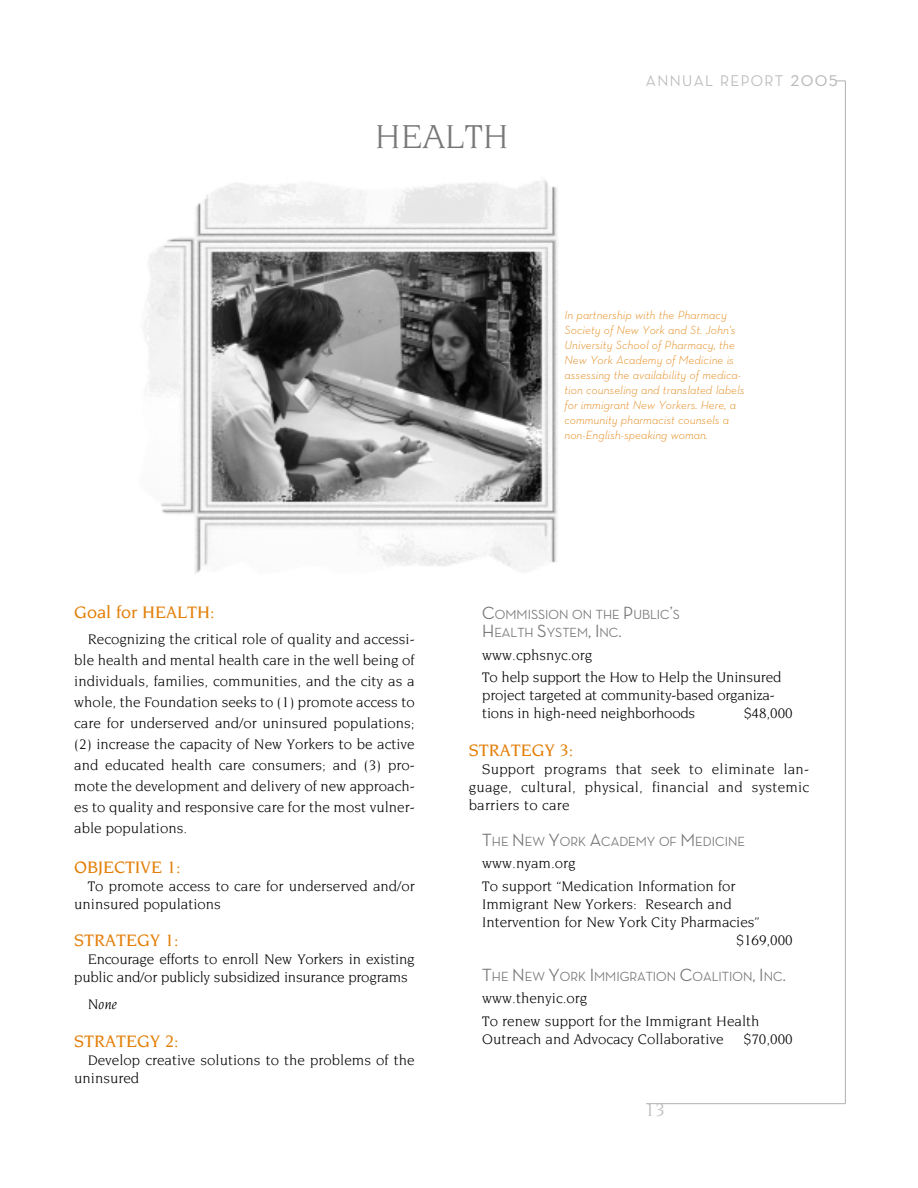
<style>
.page{position:relative;width:918px;height:1188px;background:#fff}
.page>*{position:absolute;margin:0;border:0;box-sizing:border-box;transform-origin:0 0}
.t1{font:36px "Novarese";color:#777}
.t2{font:19.5px "Novarese";color:#bababa}
.t3{font:500 18px "Novarese";color:#e3800a}
.t4{font:500 15.75px "Neutra Display";letter-spacing:.09em;color:#bababa}
.t5{font:15px/21px "Novarese";color:#000}
.t6{font:italic 15px "Novarese";color:#000}
.t7{font:500 13.5px/18px "Neutra Display";color:#777}
.t8{font:italic 300 12px/15px "Neutra Text";color:#e3800a}
.s1{font-size:21px}
.s2{font-size:18px}
</style>
<div class="page">
<hr style="left:845px;top:81px;width:1px;height:1023px;background:#bababa">
<hr style="left:646px;top:1103px;width:199px;height:1px;background:#bababa">
<img style="left:143px;top:179px;width:415px;height:394px">
<h1 class="t1" style="left:375px;top:121px;width:136px">HEALTH</h1>
<p class="t4" style="left:646px;top:74px;width:194px">ANNUAL REPORT <span class="s1">2005</span></p>
<p class="t8" style="left:565px;top:309px;width:182px">In partnership with the Pharmacy Society of New York and St. John’s University School of Pharmacy, the New York Academy of Medicine is assessing the availability of medica&shy;tion counseling and translated labels for immigrant New Yorkers. Here, a community pharmacist counsels a non-English-speaking woman.</p>
<p class="t3" style="left:74px;top:605px;width:142px">Goal for HEALTH:</p>
<p class="t5" style="left:74px;top:629px;width:342px;text-align:justify;text-indent:14px">Recognizing the critical role of quality and accessi&shy;ble health and mental health care in the well being of individuals, families, communities, and the city as a whole, the Foundation seeks to (1) promote access to care for underserved and/or uninsured populations; (2) increase the capacity of New Yorkers to be active and educated health care consumers; and (3) pro&shy;mote the development and delivery of new approach&shy;es to quality and responsive care for the most vulner&shy;able populations.</p>
<p class="t3" style="left:74px;top:860px;width:108px">OBJECTIVE 1:</p>
<p class="t5" style="left:74px;top:878px;width:342px;line-height:18px;text-indent:14px">To promote access to care for underserved and/or uninsured populations</p>
<p class="t3" style="left:74px;top:933px;width:106px">STRATEGY 1:</p>
<p class="t5" style="left:74px;top:951px;width:342px;line-height:18px;text-indent:14px">Encourage efforts to enroll New Yorkers in existing public and/or publicly subsidized insurance programs</p>
<p class="t6" style="left:88px;top:998px;width:31px">None</p>
<p class="t3" style="left:74px;top:1034px;width:106px">STRATEGY 2:</p>
<p class="t5" style="left:74px;top:1052px;width:342px;line-height:18px;text-indent:14px">Develop creative solutions to the problems of the uninsured</p>
<p class="t7" style="left:482px;top:607px;width:199px"><span class="s2">C</span>OMMISSION ON THE <span class="s2">P</span>UBLIC<span class="s2">’</span>S<br><span class="s2">H</span>EALTH <span class="s2">S</span>YSTEM<span class="s2">, I</span>NC<span class="s2">.</span></p>
<p class="t5" style="left:482px;top:645px;width:301px;line-height:22.5px">www.cphsnyc.org<br>To help support the How to Help the Uninsured</p>
<p class="t5" style="left:482px;top:687px;width:294px;line-height:18px">project targeted at community-based organiza&shy;tions in high-need neighborhoods</p>
<p class="t5" style="left:744px;top:704px;width:50px">$48,000</p>
<p class="t3" style="left:469px;top:743px;width:106px">STRATEGY 3:</p>
<p class="t5" style="left:469px;top:761px;width:342px;line-height:18px;text-align:justify;text-indent:14px">Support programs that seek to eliminate lan&shy;guage, cultural, physical, financial and systemic barriers to care</p>
<p class="t7" style="left:482px;top:834px;width:264px"><span class="s2">T</span>HE <span class="s2">N</span>EW <span class="s2">Y</span>ORK <span class="s2">A</span>CADEMY OF <span class="s2">M</span>EDICINE</p>
<p class="t5" style="left:482px;top:853px;width:255px;line-height:22.5px">www.nyam.org<br>To support “Medication Information for</p>
<p class="t5" style="left:482px;top:894px;width:251px">Immigrant New Yorkers: Research and</p>
<p class="t5" style="left:482px;top:912px;width:279px">Intervention for New York City Pharmacies”</p>
<p class="t5" style="left:737px;top:930px;width:58px">$169,000</p>
<p class="t7" style="left:482px;top:969px;width:305px"><span class="s2">T</span>HE <span class="s2">N</span>EW <span class="s2">Y</span>ORK <span class="s2">I</span>MMIGRATION <span class="s2">C</span>OALITION<span class="s2">, I</span>NC<span class="s2">.</span></p>
<p class="t5" style="left:482px;top:988px;width:279px;line-height:22.5px">www.thenyic.org<br>To renew support for the Immigrant Health</p>
<p class="t5" style="left:482px;top:1029px;width:243px">Outreach and Advocacy Collaborative</p>
<p class="t5" style="left:744px;top:1029px;width:50px">$70,000</p>
<h2 class="t2" style="left:645px;top:1101px;width:21px">13</h2>
</div>
